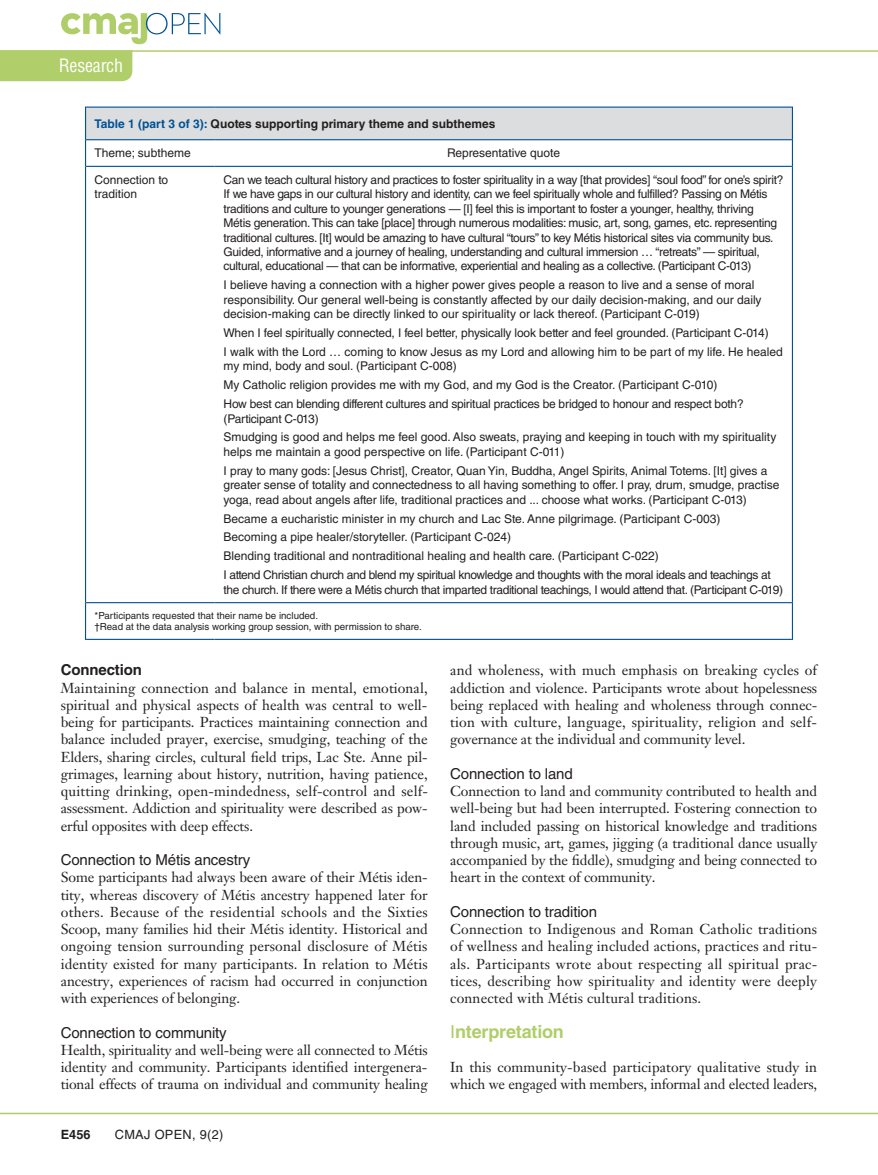
<style>
.page{position:relative;width:878px;height:1175px;background:#fff}
.page>*{position:absolute;margin:0;border:0;box-sizing:border-box;transform-origin:0 0}
.t1{font:700 18px "Helvetica LT Std";letter-spacing:-.01em;color:#afce69}
.t2{font:condensed 18px "Helvetica LT Std";letter-spacing:-.01em;color:#fff}
.t3{font:15px "Helvetica LT Std";letter-spacing:-.01em;color:#231f20}
.t4{font:700 15px "Helvetica LT Std";letter-spacing:-.01em;color:#231f20}
.t5{font:14.25px/17.2px "Janson Text LT Std";letter-spacing:-.01em;color:#231f20;text-align:justify}
.t6{font:14.25px/17.2px "Janson Text LT Std";letter-spacing:.01em;color:#231f20}
.t7{font:12.75px "Helvetica LT Std";letter-spacing:.025em;color:#231f20}
.t8{font:700 12.75px "Helvetica LT Std";color:#231f20}
.t9{font:12px/14.4px "Helvetica LT Std";letter-spacing:-.02em;color:#231f20}
.t10{font:12px/18.9px "Helvetica LT Std";color:#231f20}
.t11{font:700 12px "Helvetica LT Std";color:#231f20}
.t12{font:9.75px/11.7px "Helvetica LT Std";color:#231f20}
.s1{color:#005295}
.s2{font-weight:400}
</style>
<div class="page">
<hr style="left:0;top:1112px;width:878px;height:2px;background:#afce69">
<svg style="left:61px;top:13px;width:159px;height:31px"></svg>
<hr style="left:0;top:50px;width:878px;height:2px;background:#afce69">
<div style="left:0;top:52px;width:132px;height:29px;background:#b0ce69"></div>
<div style="left:86px;top:107px;width:706px;height:33px;background:#dcddde"></div>
<hr style="left:85px;top:106px;width:1px;height:34px;background:#005295">
<hr style="left:791px;top:106px;width:2px;height:34px;background:#005295">
<svg style="left:85px;top:140px;width:1px;height:26px"></svg>
<hr style="left:791px;top:140px;width:2px;height:26px;background:#005295">
<hr style="left:85px;top:166px;width:1px;height:436px;background:#005295">
<hr style="left:791px;top:166px;width:2px;height:436px;background:#005295">
<hr style="left:86px;top:106px;width:128px;height:2px;background:#005295">
<hr style="left:214px;top:106px;width:577px;height:2px;background:#005295">
<hr style="left:86px;top:139px;width:128px;height:1px;background:#005295">
<hr style="left:214px;top:139px;width:577px;height:1px;background:#005295">
<hr style="left:86px;top:166px;width:128px;height:1px;background:#005295">
<hr style="left:214px;top:166px;width:577px;height:1px;background:#005295">
<hr style="left:86px;top:602px;width:128px;height:1px;background:#005295">
<hr style="left:85px;top:602px;width:1px;height:38px;background:#005295">
<hr style="left:214px;top:602px;width:577px;height:1px;background:#005295">
<hr style="left:791px;top:602px;width:2px;height:38px;background:#005295">
<hr style="left:86px;top:639px;width:128px;height:1px;background:#005295">
<hr style="left:214px;top:639px;width:577px;height:1px;background:#005295">
<p class="t2" style="left:59px;top:54px;width:66px">Research</p>
<p class="t11" style="left:94px;top:116px;width:402px"><span class="s1">Table 1 (part 3 of 3):</span> Quotes supporting primary theme and subthemes</p>
<p class="t10" style="left:94px;top:144px;width:98px">Theme; subtheme</p>
<p class="t10" style="left:447px;top:144px;width:114px">Representative quote</p>
<p class="t10" style="left:94px;top:172px;width:75px;line-height:14.4px">Connection to tradition</p>
<p class="t9" style="left:224px;top:172px;width:561px">Can we teach cultural history and practices to foster spirituality in a way [that provides] “soul food” for one’s spirit?<br>If we have gaps in our cultural history and identity, can we feel spiritually whole and fulfilled? Passing on Métis traditions and culture to younger generations — [I] feel this is important to foster a younger, healthy, thriving Métis generation. This can take [place] through numerous modalities: music, art, song, games, etc. representing traditional cultures. [It] would be amazing to have cultural “tours” to key Métis historical sites via community bus.<br>Guided, informative and a journey of healing, understanding and cultural immersion … “retreats” — spiritual, cultural, educational — that can be informative, experiential and healing as a collective. (Participant C-013)</p>
<p class="t10" style="left:224px;top:278px;width:539px;line-height:14.4px">I believe having a connection with a higher power gives people a reason to live and a sense of moral responsibility. Our general well-being is constantly affected by our daily decision-making, and our daily decision-making can be directly linked to our spirituality or lack thereof. (Participant C-019)</p>
<p class="t9" style="left:224px;top:323px;width:560px;line-height:18.9px">When I feel spiritually connected, I feel better, physically look better and feel grounded. (Participant C-014)<br>I walk with the Lord … coming to know Jesus as my Lord and allowing him to be part of my life. He healed</p>
<p class="t9" style="left:224px;top:357px;width:521px;line-height:18.9px">my mind, body and soul. (Participant C-008)<br>My Catholic religion provides me with my God, and my God is the Creator. (Participant C-010)<br>How best can blending different cultures and spiritual practices be bridged to honour and respect both?</p>
<p class="t10" style="left:224px;top:409px;width:554px">(Participant C-013)<br>Smudging is good and helps me feel good. Also sweats, praying and keeping in touch with my spirituality</p>
<p class="t9" style="left:224px;top:442px;width:545px;line-height:18.9px">helps me maintain a good perspective on life. (Participant C-011)<br>I pray to many gods: [Jesus Christ], Creator, Quan Yin, Buddha, Angel Spirits, Animal Totems. [It] gives a</p>
<p class="t9" style="left:224px;top:478px;width:557px">greater sense of totality and connectedness to all having something to offer. I pray, drum, smudge, practise yoga, read about angels after life, traditional practices and ... choose what works. (Participant C-013)</p>
<p class="t10" style="left:224px;top:509px;width:548px">Became a eucharistic minister in my church and Lac Ste. Anne pilgrimage. (Participant C-003)<br>Becoming a pipe healer/storyteller. (Participant C-024)<br>Blending traditional and nontraditional healing and health care. (Participant C-022)<br>I attend Christian church and blend my spiritual knowledge and thoughts with the moral ideals and teachings at</p>
<p class="t9" style="left:224px;top:582px;width:561px">the church. If there were a Métis church that imparted traditional teachings, I would attend that. (Participant C-019)</p>
<p class="t12" style="left:94px;top:609px;width:329px">*Participants requested that their name be included.<br>†Read at the data analysis working group session, with permission to share.</p>
<p class="t4" style="left:61px;top:661px;width:83px">Connection</p>
<p class="t5" style="left:61px;top:679px;width:369px">Maintaining connection and balance in mental, emotional, spiritual and physical aspects of health was central to well&shy;being for participants. Practices maintaining connection and balance included prayer, exercise, smudging, teaching of the Elders, sharing circles, cultural field trips, Lac Ste. Anne pil&shy;grimages, learning about history, nutrition, having patience, quitting drinking, open-mindedness, self-control and self&shy;assessment. Addiction and spirituality were described as pow&shy;erful opposites with deep effects.</p>
<p class="t3" style="left:61px;top:851px;width:191px">Connection to Métis ancestry</p>
<p class="t5" style="left:61px;top:868px;width:368px">Some participants had always been aware of their Métis iden&shy;tity, whereas discovery of Métis ancestry happened later for others. Because of the residential schools and the Sixties Scoop, many families hid their Métis identity. Historical and ongoing tension surrounding personal disclosure of Métis identity existed for many participants. In relation to Métis ancestry, experiences of racism had occurred in conjunction with experiences of belonging.</p>
<p class="t3" style="left:61px;top:1023px;width:167px">Connection to community</p>
<p class="t5" style="left:61px;top:1041px;width:368px">Health, spirituality and well-being were all connected to Métis identity and community. Participants identified intergenera&shy;tional effects of trauma on individual and community healing</p>
<p class="t8" style="left:61px;top:1126px;width:31px">E456</p>
<p class="t7" style="left:115px;top:1127px;width:110px">CMAJ OPEN, 9(2)</p>
<p class="t5" style="left:450px;top:661px;width:368px">and wholeness, with much emphasis on breaking cycles of addiction and violence. Participants wrote about hopelessness being replaced with healing and wholeness through connec&shy;tion with culture, language, spirituality, religion and self&shy;governance at the individual and community level.</p>
<p class="t3" style="left:450px;top:765px;width:124px">Connection to land</p>
<p class="t5" style="left:450px;top:782px;width:368px">Connection to land and community contributed to health and well-being but had been interrupted. Fostering connection to land included passing on historical knowledge and traditions through music, art, games, jigging (a traditional dance usually accompanied by the fiddle), smudging and being connected to heart in the context of community.</p>
<p class="t3" style="left:450px;top:903px;width:148px">Connection to tradition</p>
<p class="t5" style="left:450px;top:920px;width:368px">Connection to Indigenous and Roman Catholic traditions of wellness and healing included actions, practices and ritu&shy;als. Participants wrote about respecting all spiritual prac&shy;tices, describing how spirituality and identity were deeply connected with Métis cultural traditions.</p>
<p class="t1" style="left:450px;top:1020px;width:115px"><span class="s2">I</span>nterpretation</p>
<p class="t6" style="left:450px;top:1058px;width:368px">In this community-based participatory qualitative study in which we engaged with members, informal and elected leaders,</p>
</div>
